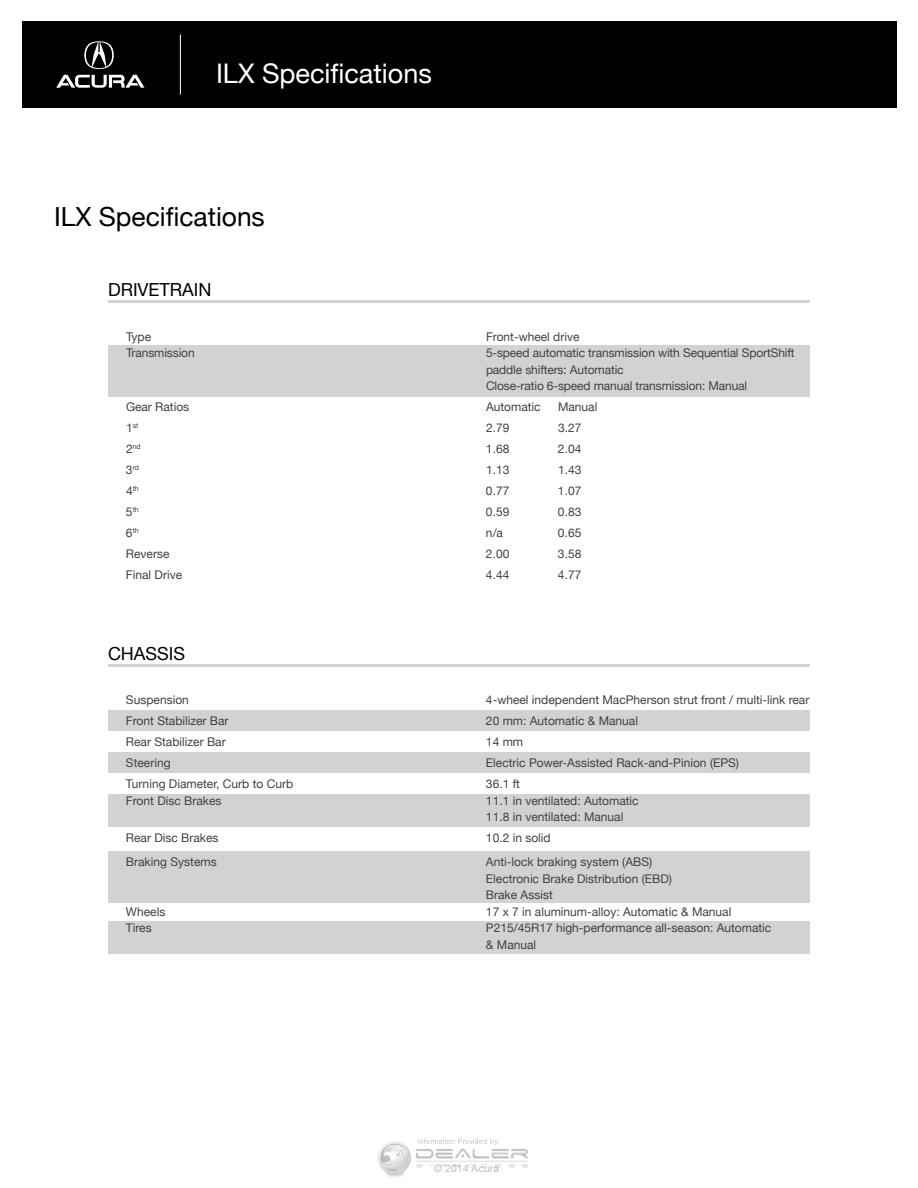
<style>
.page{position:relative;width:918px;height:1188px;background:#fff}
.page>*{position:absolute;margin:0;border:0;box-sizing:border-box;transform-origin:0 0}
.t1{font:27px "Helvetica Neue";color:#fff}
.t2{font:26.4px "Helvetica Neue";color:#000}
.t3{font:18px "Helvetica Neue";color:#000}
.t4{font:12px/16.5px "Helvetica Neue";color:#414042}
.t5{font:10.5px "Helvetica Neue";color:#bcbec0}
.t6{font:7.05px "Helvetica Neue";color:#414042}
.s1{font-size:12px}
</style>
<div class="page">
<div style="left:22px;top:21px;width:874px;height:87px;background:#000"></div>
<hr style="left:180px;top:34px;width:1px;height:60px;background:#fff">
<svg style="left:84px;top:41px;width:30px;height:28px"></svg>
<svg style="left:56px;top:75px;width:88px;height:13px"></svg>
<div style="left:108px;top:345px;width:702px;height:51px;background:#d4d1d1"></div>
<div style="left:108px;top:794px;width:702px;height:32px;background:#d4d1d1"></div>
<div style="left:108px;top:851px;width:702px;height:52px;background:#d4d1d1"></div>
<div style="left:108px;top:921px;width:702px;height:32px;background:#d4d1d1"></div>
<div style="left:108px;top:752px;width:702px;height:21px;background:#d4d1d1"></div>
<div style="left:108px;top:710px;width:702px;height:21px;background:#d4d1d1"></div>
<hr style="left:108px;top:300px;width:702px;height:3px;background:#d4d1d1">
<hr style="left:108px;top:664px;width:702px;height:2px;background:#d4d1d1">
<img style="left:378px;top:1138px;width:150px;height:39px">
<h1 class="t1" style="left:216px;top:54px;width:217px">ILX Specifications</h1>
<h2 class="t2" style="left:54px;top:198px;width:212px">ILX Specifications</h2>
<h3 class="t3" style="left:108px;top:276px;width:105px">DRIVETRAIN</h3>
<p class="t4" style="left:126px;top:329px;width:27px">Type</p>
<p class="t4" style="left:486px;top:329px;width:95px">Front-wheel drive</p>
<p class="t4" style="left:126px;top:345px;width:70px">Transmission</p>
<p class="t4" style="left:486px;top:345px;width:310px">5-speed automatic transmission with Sequential SportShift paddle shifters: Automatic<br>Close-ratio 6-speed manual transmission: Manual</p>
<p class="t4" style="left:126px;top:399px;width:65px">Gear Ratios</p>
<p class="t4" style="left:486px;top:399px;width:56px">Automatic</p>
<p class="t4" style="left:558px;top:399px;width:41px">Manual</p>
<p class="t6" style="left:126px;top:420px;width:14px"><span class="s1">1</span>st</p>
<p class="t4" style="left:486px;top:420px;width:25px">2.79</p>
<p class="t4" style="left:558px;top:420px;width:25px">3.27</p>
<p class="t6" style="left:126px;top:441px;width:16px"><span class="s1">2</span>nd</p>
<p class="t4" style="left:486px;top:441px;width:25px">1.68</p>
<p class="t4" style="left:558px;top:441px;width:25px">2.04</p>
<p class="t6" style="left:126px;top:462px;width:15px"><span class="s1">3</span>rd</p>
<p class="t4" style="left:486px;top:462px;width:25px">1.13</p>
<p class="t4" style="left:558px;top:462px;width:25px">1.43</p>
<p class="t6" style="left:126px;top:483px;width:14px"><span class="s1">4</span>th</p>
<p class="t4" style="left:486px;top:483px;width:25px">0.77</p>
<p class="t4" style="left:558px;top:483px;width:25px">1.07</p>
<p class="t6" style="left:126px;top:504px;width:14px"><span class="s1">5</span>th</p>
<p class="t4" style="left:486px;top:504px;width:25px">0.59</p>
<p class="t4" style="left:558px;top:504px;width:25px">0.83</p>
<p class="t6" style="left:126px;top:525px;width:14px"><span class="s1">6</span>th</p>
<p class="t4" style="left:486px;top:525px;width:19px">n/a</p>
<p class="t4" style="left:558px;top:525px;width:25px">0.65</p>
<p class="t4" style="left:126px;top:546px;width:45px">Reverse</p>
<p class="t4" style="left:486px;top:546px;width:25px">2.00</p>
<p class="t4" style="left:558px;top:546px;width:25px">3.58</p>
<p class="t4" style="left:126px;top:567px;width:58px">Final Drive</p>
<p class="t4" style="left:486px;top:567px;width:25px">4.44</p>
<p class="t4" style="left:558px;top:567px;width:25px">4.77</p>
<h3 class="t3" style="left:108px;top:640px;width:79px">CHASSIS</h3>
<p class="t4" style="left:126px;top:692px;width:64px">Suspension</p>
<p class="t4" style="left:486px;top:692px;width:325px">4-wheel independent MacPherson strut front / multi-link rear</p>
<p class="t4" style="left:126px;top:713px;width:104px">Front Stabilizer Bar</p>
<p class="t4" style="left:486px;top:713px;width:154px">20 mm: Automatic &amp; Manual</p>
<p class="t4" style="left:126px;top:734px;width:101px">Rear Stabilizer Bar</p>
<p class="t4" style="left:486px;top:734px;width:39px">14 mm</p>
<p class="t4" style="left:126px;top:755px;width:46px">Steering</p>
<p class="t4" style="left:486px;top:755px;width:255px">Electric Power-Assisted Rack-and-Pinion (EPS)</p>
<p class="t4" style="left:126px;top:776px;width:169px">Turning Diameter, Curb to Curb</p>
<p class="t4" style="left:486px;top:776px;width:36px">36.1 ft</p>
<p class="t4" style="left:126px;top:793px;width:97px">Front Disc Brakes</p>
<p class="t4" style="left:486px;top:793px;width:154px">11.1 in ventilated: Automatic<br>11.8 in ventilated: Manual</p>
<p class="t4" style="left:126px;top:830px;width:94px">Rear Disc Brakes</p>
<p class="t4" style="left:486px;top:830px;width:66px">10.2 in solid</p>
<p class="t4" style="left:126px;top:854px;width:92px">Braking Systems</p>
<p class="t4" style="left:486px;top:854px;width:188px">Anti-lock braking system (ABS)<br>Electronic Brake Distribution (EBD)<br>Brake Assist</p>
<p class="t4" style="left:126px;top:904px;width:41px">Wheels</p>
<p class="t4" style="left:486px;top:904px;width:247px">17 x 7 in aluminum-alloy: Automatic &amp; Manual</p>
<p class="t4" style="left:126px;top:920px;width:27px">Tires</p>
<p class="t4" style="left:486px;top:920px;width:287px">P215/45R17 high-performance all-season: Automatic &amp; Manual</p>
<p class="t5" style="left:434px;top:1161px;width:67px">© 2014 Acura</p>
</div>
